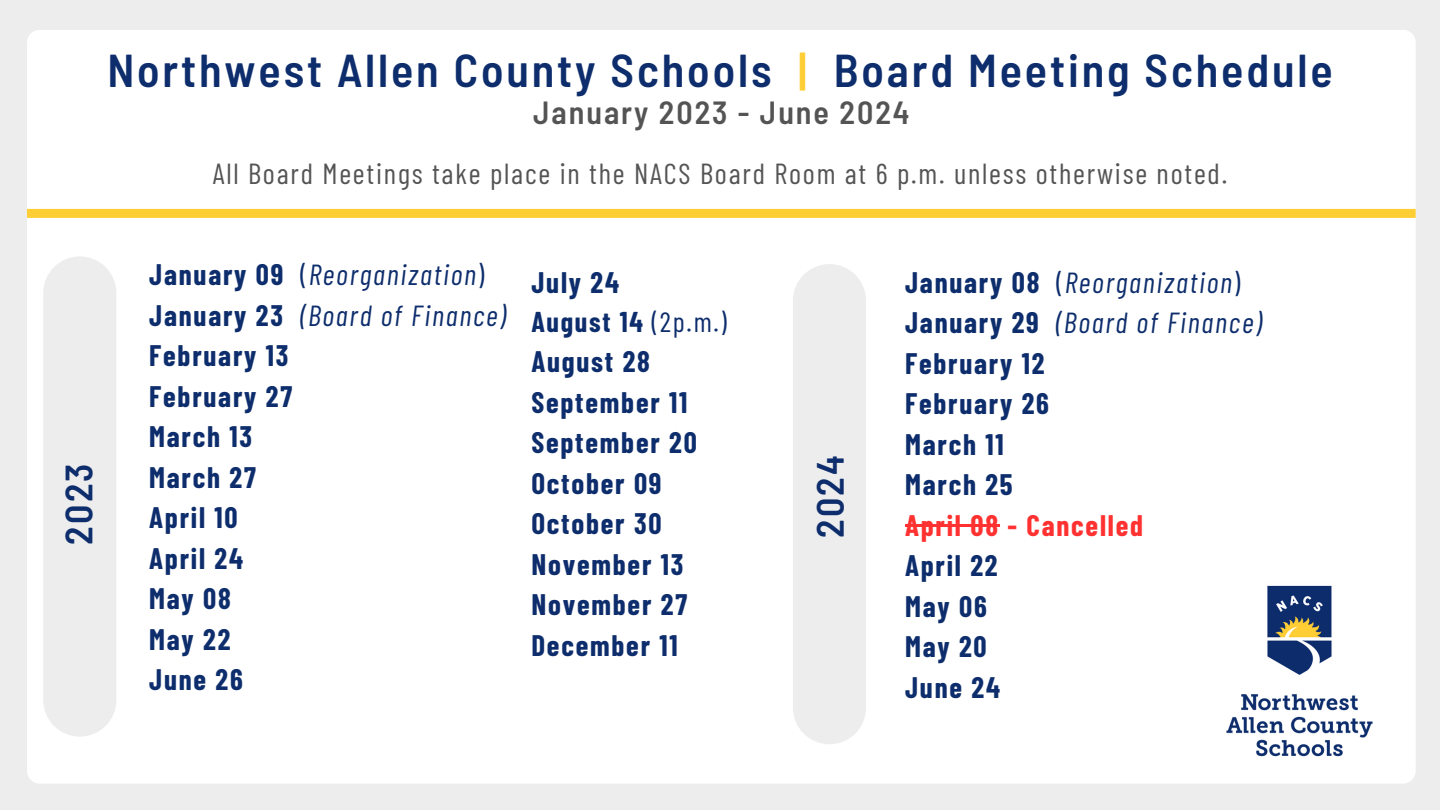
<style>
.page{position:relative;width:1440px;height:810px;background:#ededed}
.page>*{position:absolute;margin:0;border:0;box-sizing:border-box;transform-origin:0 0}
.t1{font:600 semi-condensed 46px "Barlow";letter-spacing:.06em;color:#0d2d6c}
.t2{font:600 semi-condensed 38px "Barlow";letter-spacing:.06em;color:#0d2d6c}
.t3{font:600 semi-condensed 32px "Barlow";letter-spacing:.06em;color:#545454}
.t4{font:700 29px "Barlow Condensed";letter-spacing:.06em;color:#0d2d6c}
.t5{font:italic 29px "Barlow Condensed";letter-spacing:.06em;color:#0d2d6c}
.t6{font:29px "Barlow Condensed";letter-spacing:.06em;color:#545454}
.t7{font:700 29px "Barlow Condensed";letter-spacing:.06em;color:#ff3131}
.t8{font:700 28px "Barlow Condensed";letter-spacing:.06em;color:#0d2d6c}
.s1{color:#ffce34}
.s2{font-weight:700;font-style:normal}
.s3{font-style:normal}
.s4{font-weight:400}
</style>
<div class="page">
<div style="left:27px;top:30px;width:1389px;height:754px;background:#fff"></div>
<div style="left:27px;top:209px;width:1389px;height:9px;background:#ffce34"></div>
<img style="left:1204px;top:577px;width:192px;height:187px">
<svg style="left:43px;top:256px;width:73px;height:481px"></svg>
<hr style="left:905px;top:524px;width:95px;height:3px;background:#ff3131">
<svg style="left:793px;top:264px;width:73px;height:480px"></svg>
<p class="t1" style="left:107px;top:41px;width:701px">Northwest Allen County Schools <span class="s1">|</span></p>
<p class="t1" style="left:834px;top:41px;width:500px">Board Meeting Schedule</p>
<h2 class="t3" style="left:533px;top:92px;width:378px">January 2023 - June 2024</h2>
<h3 class="t6" style="left:213px;top:155px;width:1016px">All Board Meetings take place in the NACS Board Room at 6 p.m. unless otherwise noted.</h3>
<p class="t5" style="left:149px;top:256px;width:337px"><span class="s2">January 09</span> <span class="s3">(</span>Reorganization<span class="s3">)</span></p>
<h2 class="t5" style="left:149px;top:297px;width:358px"><span class="s2">January 23</span> (Board of Finance)</h2>
<p class="t4" style="left:149px;top:337px;width:141px">February 13</p>
<p class="t4" style="left:149px;top:378px;width:144px">February 27</p>
<p class="t4" style="left:149px;top:418px;width:105px">March 13</p>
<p class="t4" style="left:149px;top:459px;width:108px">March 27</p>
<p class="t4" style="left:149px;top:499px;width:90px">April 10</p>
<p class="t4" style="left:149px;top:540px;width:95px">April 24</p>
<p class="t4" style="left:149px;top:580px;width:83px">May 08</p>
<p class="t4" style="left:149px;top:621px;width:83px">May 22</p>
<p class="t4" style="left:149px;top:661px;width:95px">June 26</p>
<p class="t4" style="left:531px;top:264px;width:89px">July 24</p>
<p class="t8" style="left:531px;top:304px;width:197px">August 14 <span class="s4">(2p.m.)</span></p>
<p class="t4" style="left:531px;top:343px;width:120px">August 28</p>
<p class="t4" style="left:531px;top:384px;width:158px">September 11</p>
<p class="t4" style="left:531px;top:424px;width:167px">September 20</p>
<p class="t4" style="left:531px;top:465px;width:132px">October 09</p>
<p class="t4" style="left:531px;top:505px;width:132px">October 30</p>
<p class="t4" style="left:531px;top:546px;width:154px">November 13</p>
<p class="t4" style="left:531px;top:586px;width:157px">November 27</p>
<p class="t4" style="left:531px;top:627px;width:148px">December 11</p>
<p class="t2" style="left:54px;top:545px;width:83px;rotate:-90deg">2023</p>
<h2 class="t2" style="left:806px;top:538px;width:85px;rotate:-90deg">2024</h2>
<p class="t5" style="left:905px;top:264px;width:337px"><span class="s2">January 08</span> <span class="s3">(</span>Reorganization<span class="s3">)</span></p>
<p class="t5" style="left:905px;top:304px;width:358px"><span class="s2">January 29</span> (Board of Finance)</p>
<p class="t4" style="left:905px;top:345px;width:141px">February 12</p>
<p class="t4" style="left:905px;top:385px;width:145px">February 26</p>
<p class="t4" style="left:905px;top:426px;width:100px">March 11</p>
<p class="t4" style="left:905px;top:466px;width:109px">March 25</p>
<p class="t7" style="left:905px;top:507px;width:240px">April 08 - Cancelled</p>
<p class="t4" style="left:905px;top:547px;width:94px">April 22</p>
<p class="t4" style="left:905px;top:588px;width:83px">May 06</p>
<p class="t4" style="left:905px;top:628px;width:83px">May 20</p>
<p class="t4" style="left:905px;top:669px;width:96px">June 24</p>
</div>
